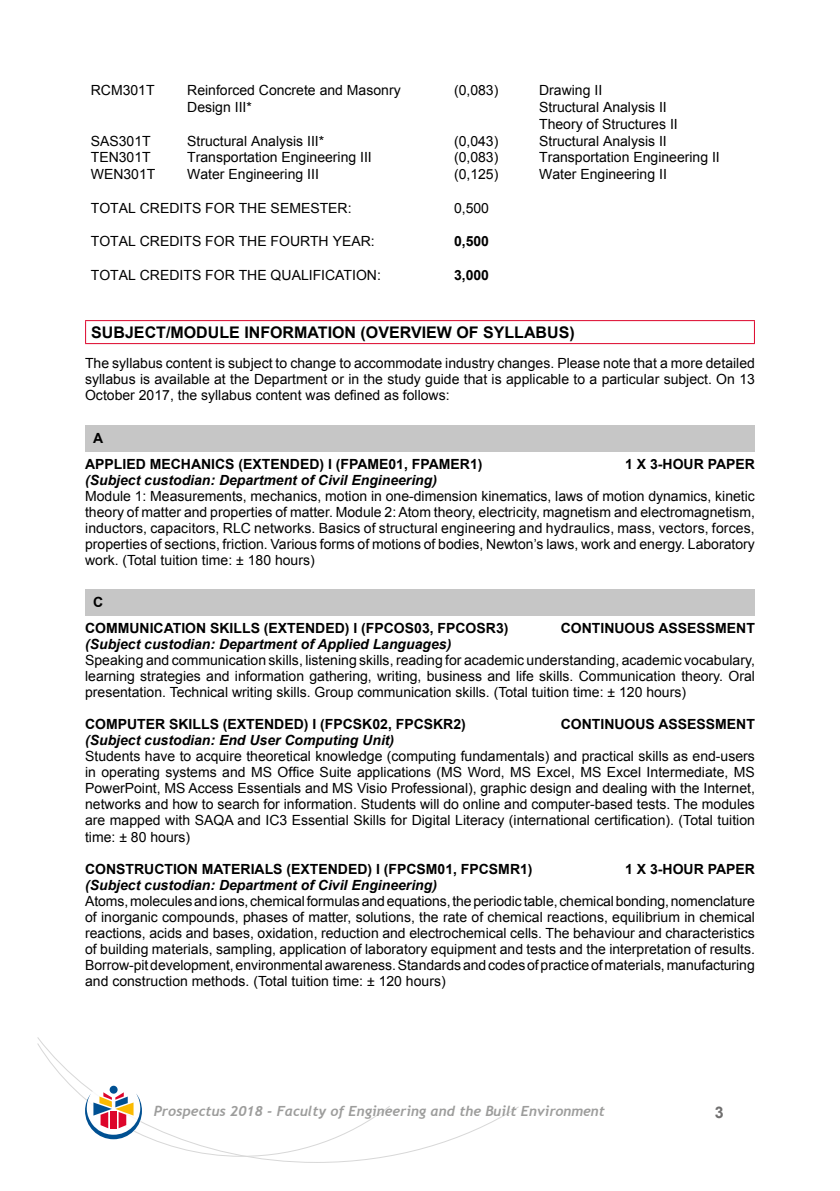
<style>
.page{position:relative;width:840px;height:1191px;background:#fff}
.page>*{position:absolute;margin:0;border:0;box-sizing:border-box;transform-origin:0 0}
.t1{font:700 16px "Arial";color:#000}
.t2{font:700 16px "Arial";color:#706f6f}
.t3{font:14px/16px "Arial";color:#000;text-align:justify}
.t4{font:700 14px/26px "Arial";color:#000}
.t5{font:italic 700 14px "Arial";color:#000}
.t6{font:italic 700 14px "Trebuchet";color:#9d9d9c}
</style>
<div class="page">
<svg style="left:37px;top:1037px;width:482px;height:125px"></svg>
<svg style="left:37px;top:1043px;width:353px;height:113px"></svg>
<hr style="left:85px;top:320px;width:669px;height:1px;background:#dd052b">
<svg style="left:85px;top:321px;width:1px;height:22px"></svg>
<svg style="left:753px;top:321px;width:1px;height:22px"></svg>
<hr style="left:85px;top:343px;width:669px;height:1px;background:#dd052b">
<div style="left:85px;top:425px;width:669px;height:26px;background:#c6c6c6"></div>
<div style="left:85px;top:589px;width:669px;height:26px;background:#c6c6c6"></div>
<p class="t3" style="left:91px;top:82px;width:65px">RCM301T</p>
<p class="t3" style="left:187px;top:82px;width:215px">Reinforced Concrete and Masonry</p>
<p class="t3" style="left:454px;top:82px;width:46px">(0,083)</p>
<p class="t3" style="left:539px;top:82px;width:65px">Drawing II</p>
<p class="t3" style="left:187px;top:99px;width:66px">Design III*</p>
<p class="t3" style="left:539px;top:99px;width:140px;line-height:16.8px">Structural Analysis II<br>Theory of Structures II</p>
<p class="t3" style="left:91px;top:133px;width:61px">SAS301T</p>
<p class="t3" style="left:187px;top:133px;width:138px">Structural Analysis III*</p>
<p class="t3" style="left:454px;top:133px;width:46px">(0,043)</p>
<p class="t3" style="left:539px;top:133px;width:129px">Structural Analysis II</p>
<p class="t3" style="left:91px;top:149px;width:61px">TEN301T</p>
<p class="t3" style="left:187px;top:149px;width:186px">Transportation Engineering III</p>
<p class="t3" style="left:454px;top:149px;width:46px">(0,083)</p>
<p class="t3" style="left:539px;top:149px;width:182px">Transportation Engineering II</p>
<p class="t3" style="left:91px;top:166px;width:66px">WEN301T</p>
<p class="t3" style="left:187px;top:166px;width:133px">Water Engineering III</p>
<p class="t3" style="left:454px;top:166px;width:46px">(0,125)</p>
<p class="t3" style="left:539px;top:166px;width:129px">Water Engineering II</p>
<p class="t3" style="left:91px;top:200px;width:262px">TOTAL CREDITS FOR THE SEMESTER:</p>
<p class="t3" style="left:454px;top:200px;width:37px">0,500</p>
<p class="t3" style="left:91px;top:233px;width:285px">TOTAL CREDITS FOR THE FOURTH YEAR:</p>
<p class="t4" style="left:454px;top:229px;width:37px">0,500</p>
<p class="t3" style="left:91px;top:267px;width:291px">TOTAL CREDITS FOR THE QUALIFICATION:</p>
<p class="t4" style="left:454px;top:262px;width:37px">3,000</p>
<p class="t1" style="left:91px;top:321px;width:484px">SUBJECT/MODULE INFORMATION (OVERVIEW OF SYLLABUS)</p>
<p class="t3" style="left:85px;top:355px;width:671px">The syllabus content is subject to change to accommodate industry changes. Please note that a more detailed syllabus is available at the Department or in the study guide that is applicable to a particular subject. On 13<br>October 2017, the syllabus content was defined as follows:</p>
<p class="t4" style="left:85px;top:425px;width:398px;text-indent:8px">A<br>APPLIED MECHANICS (EXTENDED) I (FPAME01, FPAMER1)</p>
<p class="t4" style="left:624px;top:451px;width:131px">1 X 3-HOUR PAPER</p>
<p class="t5" style="left:85px;top:471px;width:353px">(Subject custodian: Department of Civil Engineering)</p>
<p class="t3" style="left:85px;top:488px;width:671px">Module 1: Measurements, mechanics, motion in one-dimension kinematics, laws of motion dynamics, kinetic theory of matter and properties of matter. Module 2: Atom theory, electricity, magnetism and electromagnetism, inductors, capacitors, RLC networks. Basics of structural engineering and hydraulics, mass, vectors, forces, properties of sections, friction. Various forms of motions of bodies, Newton’s laws, work and energy. Laboratory work. (Total tuition time: ± 180 hours)</p>
<p class="t4" style="left:85px;top:589px;width:424px;text-indent:8px">C<br>COMMUNICATION SKILLS (EXTENDED) I (FPCOS03, FPCOSR3)</p>
<p class="t4" style="left:560px;top:615px;width:195px">CONTINUOUS ASSESSMENT</p>
<p class="t5" style="left:85px;top:635px;width:367px">(Subject custodian: Department of Applied Languages)</p>
<p class="t3" style="left:85px;top:652px;width:671px">Speaking and communication skills, listening skills, reading for academic understanding, academic vocabulary, learning strategies and information gathering, writing, business and life skills. Communication theory. Oral presentation. Technical writing skills. Group communication skills. (Total tuition time: ± 120 hours)</p>
<p class="t4" style="left:85px;top:711px;width:382px">COMPUTER SKILLS (EXTENDED) I (FPCSK02, FPCSKR2)</p>
<p class="t4" style="left:560px;top:711px;width:195px">CONTINUOUS ASSESSMENT</p>
<p class="t5" style="left:85px;top:731px;width:310px">(Subject custodian: End User Computing Unit)</p>
<p class="t3" style="left:85px;top:748px;width:671px">Students have to acquire theoretical knowledge (computing fundamentals) and practical skills as end-users in operating systems and MS Office Suite applications (MS Word, MS Excel, MS Excel Intermediate, MS PowerPoint, MS Access Essentials and MS Visio Professional), graphic design and dealing with the Internet, networks and how to search for information. Students will do online and computer-based tests. The modules are mapped with SAQA and IC3 Essential Skills for Digital Literacy (international certification). (Total tuition time: ± 80 hours)</p>
<p class="t4" style="left:85px;top:855px;width:448px">CONSTRUCTION MATERIALS (EXTENDED) I (FPCSM01, FPCSMR1)</p>
<p class="t4" style="left:624px;top:855px;width:131px">1 X 3-HOUR PAPER</p>
<p class="t5" style="left:85px;top:875px;width:353px">(Subject custodian: Department of Civil Engineering)</p>
<p class="t3" style="left:85px;top:892px;width:671px">Atoms, molecules and ions, chemical formulas and equations, the periodic table, chemical bonding, nomenclature of inorganic compounds, phases of matter, solutions, the rate of chemical reactions, equilibrium in chemical reactions, acids and bases, oxidation, reduction and electrochemical cells. The behaviour and characteristics of building materials, sampling, application of laboratory equipment and tests and the interpretation of results.<br>Borrow-pit development, environmental awareness. Standards and codes of practice of materials, manufacturing and construction methods. (Total tuition time: ± 120 hours)</p>
<p class="t6" style="left:154px;top:1102px;width:452px">Prospectus 2018 - Faculty of Engineering and the Built Environment</p>
<p class="t2" style="left:714px;top:1100px;width:10px">3</p>
</div>
